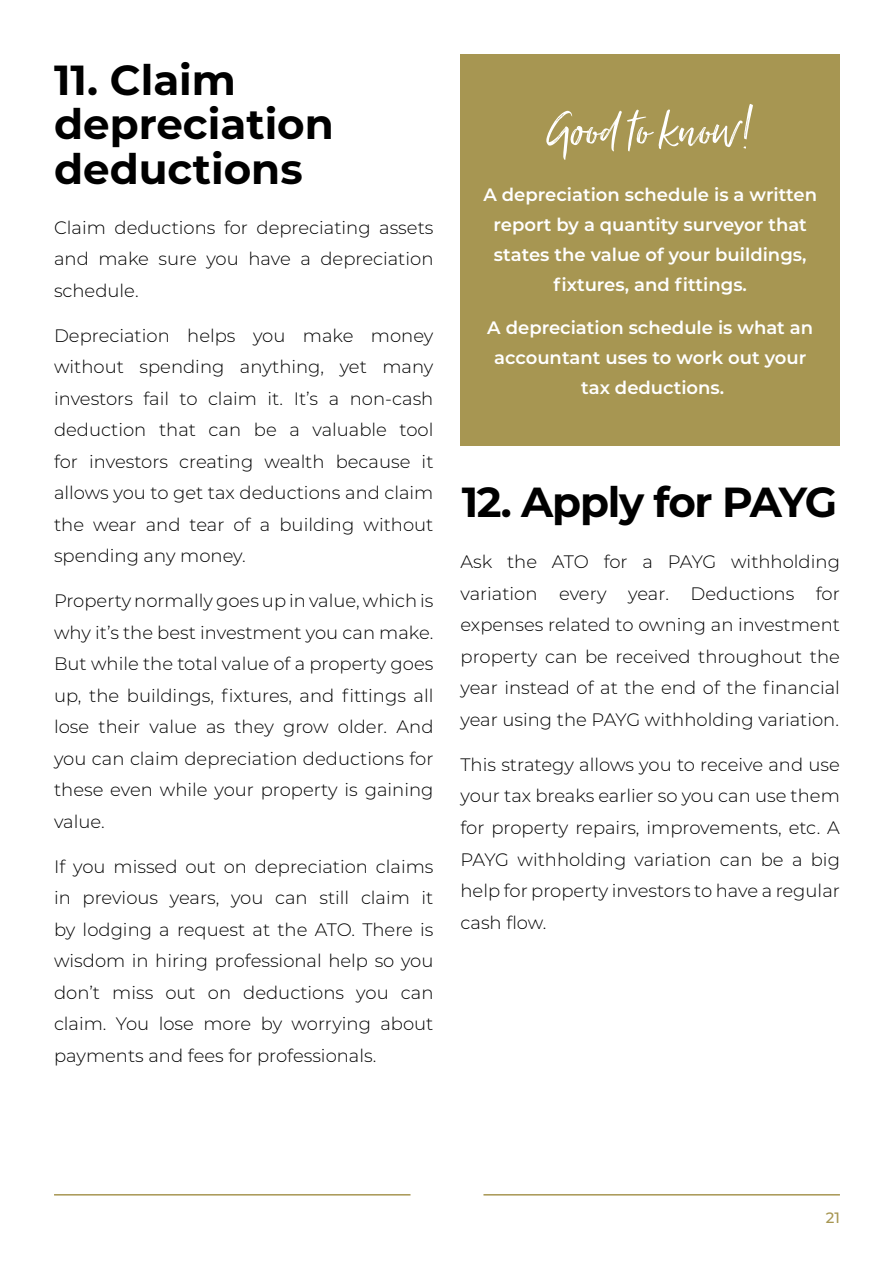
<style>
.page{position:relative;width:894px;height:1263px;background:#fff}
.page>*{position:absolute;margin:0;border:0;box-sizing:border-box;transform-origin:0 0}
.t1{font:60px "Just Lovely";color:#fff}
.t2{font:700 42px/44.4px "Montserrat";color:#000}
.t3{font:700 42px "Montserrat";letter-spacing:-.03em;color:#000}
.t4{font:300 18px/31.5px "Montserrat";color:#000;text-align:justify}
.t5{font:600 18px/30px "Montserrat";color:#fff;text-align:center}
.t6{font:500 15px "Montserrat";color:#a79652}
</style>
<div class="page">
<hr style="left:54px;top:1194px;width:356px;height:1px;background:#a79652">
<hr style="left:483px;top:1194px;width:356px;height:1px;background:#a79652">
<div style="left:460px;top:54px;width:379px;height:391px;background:#a79652"></div>
<h2 class="t2" style="left:54px;top:55px;width:281px">11. Claim depreciation deductions</h2>
<p class="t4" style="left:54px;top:211px;width:381px">Claim deductions for depreciating assets and make sure you have a depreciation schedule.</p>
<p class="t4" style="left:54px;top:319px;width:381px">Depreciation helps you make money without spending anything, yet many investors fail to claim it. It’s a non-cash deduction that can be a valuable tool for investors creating wealth because it allows you to get tax deductions and claim the wear and tear of a building without spending any money.</p>
<p class="t4" style="left:54px;top:584px;width:381px">Property normally goes up in value, which is why it’s the best investment you can make.<br>But while the total value of a property goes up, the buildings, fixtures, and fittings all lose their value as they grow older. And you can claim depreciation deductions for these even while your property is gaining value.</p>
<p class="t4" style="left:54px;top:850px;width:381px">If you missed out on depreciation claims in previous years, you can still claim it by lodging a request at the ATO. There is wisdom in hiring professional help so you don’t miss out on deductions you can claim. You lose more by worrying about payments and fees for professionals.</p>
<h1 class="t1" style="left:546px;top:93px;width:208px">Good to know!</h1>
<p class="t5" style="left:483px;top:179px;width:335px">A depreciation schedule is a written report by a quantity surveyor that states the value of your buildings, fixtures, and fittings.</p>
<p class="t5" style="left:487px;top:312px;width:327px">A depreciation schedule is what an accountant uses to work out your tax deductions.</p>
<h2 class="t3" style="left:461px;top:471px;width:377px">12. Apply for PAYG</h2>
<p class="t4" style="left:460px;top:545px;width:381px">Ask the ATO for a PAYG withholding variation every year. Deductions for expenses related to owning an investment property can be received throughout the year instead of at the end of the financial year using the PAYG withholding variation.</p>
<p class="t4" style="left:460px;top:748px;width:381px">This strategy allows you to receive and use your tax breaks earlier so you can use them for property repairs, improvements, etc. A PAYG withholding variation can be a big help for property investors to have a regular cash flow.</p>
<p class="t6" style="left:825px;top:1206px;width:16px">21</p>
</div>
